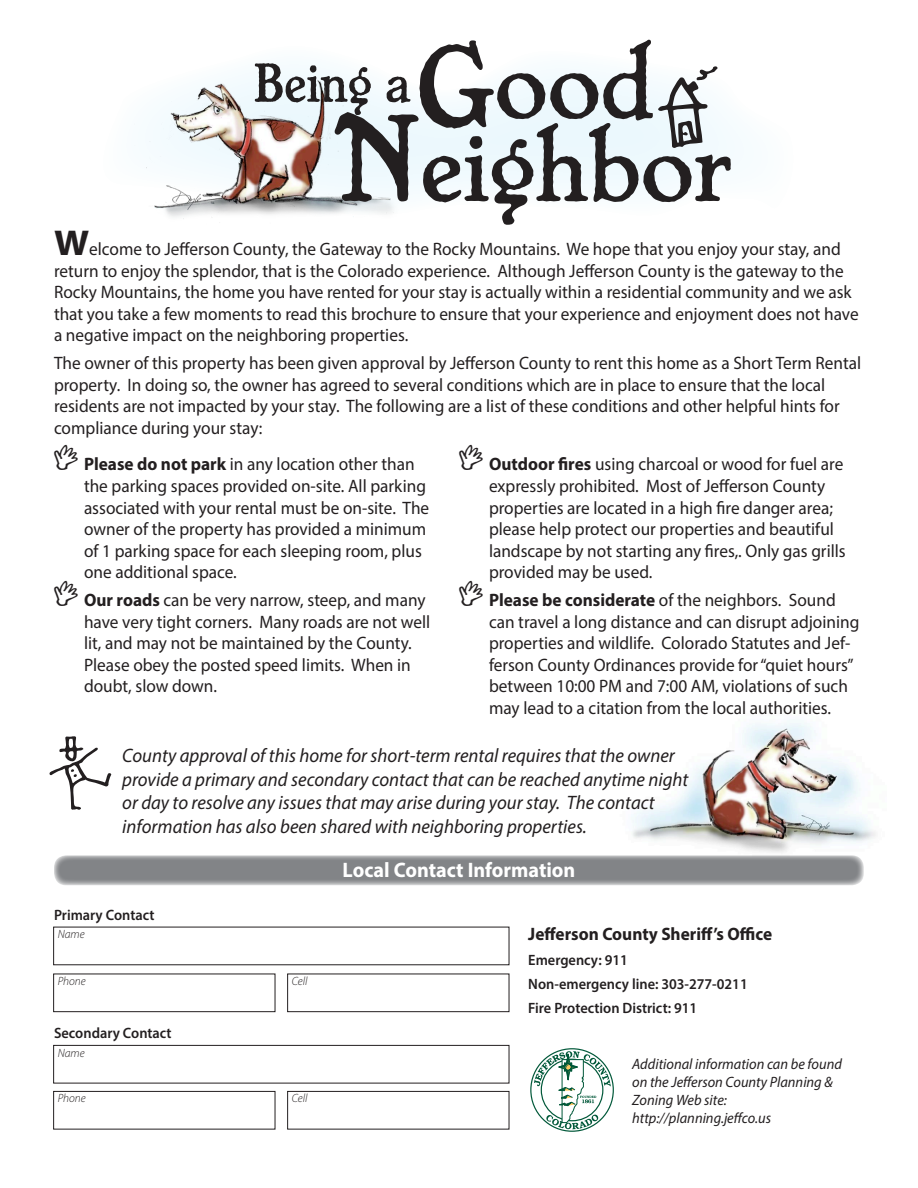
<style>
.page{position:relative;width:918px;height:1188px;background:#fff}
.page>*{position:absolute;margin:0;border:0;box-sizing:border-box;transform-origin:0 0}
.t1{font:102.6px "Chesterfield Ant D";color:#231f20}
.t2{font:57.45px "Chesterfield Ant D";color:#231f20;scale:.93 1}
.b{font:700 21px "Myriad Pro";color:#fff;scale:.96 1}
.b-2{font:italic 19.5px/23.4px "Myriad Pro";color:#231f20;scale:.96 1}
.bulleted{font:18px/21.6px "Myriad Pro";color:#231f20;scale:.96 1}
.b-3{font:18px/21.6px "Myriad Pro";color:#231f20;scale:.96 1}
.b-4{font:700 18px "Myriad Pro";color:#231f20;scale:.96 1}
.b-5{font:italic 15px/18px "Myriad Pro";color:#231f20;scale:.96 1}
.b-6{font:600 15px "Myriad Pro";color:#231f20;scale:.96 1}
.b-7{font:italic 300 12px "Myriad Pro";color:#231f20;scale:.96 1}
.s1{font-size:120.15px}
.s2{font-size:102.6px}
.s3{font-size:129.3px}
.s4{font-weight:700;font-size:36px}
.s5{font-family:"Good Dog Bones";font-size:31.5px}
.s6{font-weight:700}
</style>
<div class="page">
<img style="left:631px;top:720px;width:245px;height:139px">
<svg style="left:54px;top:855px;width:810px;height:30px;fill:#828487"></svg>
<div style="left:449px;top:72px;width:286px;height:121px;background:#eff9fd"></div>
<img style="left:146px;top:68px;width:303px;height:151px">
<svg style="left:658px;top:66px;width:60px;height:82px"></svg>
<div style="left:53px;top:1045px;width:456px;height:38px;border:1px solid #231f20"></div>
<div style="left:53px;top:974px;width:222px;height:38px;border:1px solid #231f20"></div>
<div style="left:53px;top:1091px;width:222px;height:39px;border:1px solid #231f20"></div>
<div style="left:287px;top:974px;width:222px;height:38px;border:1px solid #231f20"></div>
<div style="left:287px;top:1091px;width:222px;height:39px;border:1px solid #231f20"></div>
<svg style="left:49px;top:736px;width:63px;height:74px"></svg>
<svg style="left:534px;top:1051px;width:77px;height:78px"></svg>
<p class="t2" style="left:253px;top:45px;width:432px">Being a<span class="s1">G</span><span class="s2">ood</span></p>
<p class="t1" style="left:337px;top:99px;width:396px"><span class="s3">N</span>eighbor</p>
<p class="b-3" style="left:54px;top:238px;width:840px"><span class="s4">W</span>elcome to Jefferson County, the Gateway to the Rocky Mountains. We hope that you enjoy your stay, and return to enjoy the splendor, that is the Colorado experience. Although Jefferson County is the gateway to the Rocky Mountains, the home you have rented for your stay is actually within a residential community and we ask that you take a few moments to read this brochure to ensure that your experience and enjoyment does not have a negative impact on the neighboring properties.</p>
<p class="b-3" style="left:54px;top:352px;width:842px">The owner of this property has been given approval by Jefferson County to rent this home as a Short Term Rental property. In doing so, the owner has agreed to several conditions which are in place to ensure that the local residents are not impacted by your stay. The following are a list of these conditions and other helpful hints for compliance during your stay:</p>
<p class="bulleted" style="left:84px;top:453px;width:361px;text-indent:-30px"><span class="s5">N</span> <span class="s6">Please do not park</span> in any location other than the parking spaces provided on-site. All parking associated with your rental must be on-site. The owner of the property has provided a minimum of 1 parking space for each sleeping room, plus one additional space.</p>
<p class="bulleted" style="left:84px;top:589px;width:362px;text-indent:-30px"><span class="s5">N</span> <span class="s6">Our roads</span> can be very narrow, steep, and many have very tight corners. Many roads are not well lit, and may not be maintained by the County.<br>Please obey the posted speed limits. When in doubt, slow down.</p>
<p class="bulleted" style="left:489px;top:453px;width:373px;text-indent:-30px"><span class="s5">N</span> <span class="s6">Outdoor fires</span> using charcoal or wood for fuel are expressly prohibited. Most of Jefferson County properties are located in a high fire danger area; please help protect our properties and beautiful landscape by not starting any fires,. Only gas grills provided may be used.</p>
<p class="bulleted" style="left:489px;top:589px;width:387px;text-indent:-30px"><span class="s5">N</span> <span class="s6">Please be considerate</span> of the neighbors. Sound can travel a long distance and can disrupt adjoining properties and wildlife. Colorado Statutes and Jef&shy;ferson County Ordinances provide for “quiet hours” between 10:00 PM and 7:00 AM, violations of such may lead to a citation from the local authorities.</p>
<p class="b-2" style="left:122px;top:744px;width:591px">County approval of this home for short-term rental requires that the owner provide a primary and secondary contact that can be reached anytime night or day to resolve any issues that may arise during your stay. The contact information has also been shared with neighboring properties.</p>
<p class="b" style="left:343px;top:856px;width:244px">Local Contact Information</p>
<p class="b-6" style="left:54px;top:906px;width:106px">Primary Contact</p>
<p class="b-7" style="left:58px;top:927px;width:29px">Name</p>
<p class="b-7" style="left:58px;top:974px;width:31px">Phone</p>
<p class="b-6" style="left:54px;top:1024px;width:124px">Secondary Contact</p>
<p class="b-7" style="left:58px;top:1045px;width:29px">Name</p>
<p class="b-7" style="left:58px;top:1091px;width:31px">Phone</p>
<p class="b-7" style="left:292px;top:974px;width:18px">Cell</p>
<p class="b-7" style="left:292px;top:1091px;width:18px">Cell</p>
<p class="b-4" style="left:528px;top:922px;width:256px">Jefferson County Sheriff’s Office</p>
<p class="b-6" style="left:528px;top:951px;width:105px">Emergency: 911</p>
<p class="b-6" style="left:528px;top:975px;width:230px">Non-emergency line: 303-277-0211</p>
<p class="b-6" style="left:528px;top:999px;width:178px">Fire Protection District: 911</p>
<p class="b-5" style="left:632px;top:1054px;width:220px">Additional information can be found on the Jefferson County Planning &amp;<br>Zoning Web site: http://planning.jeffco.us</p>
</div>
